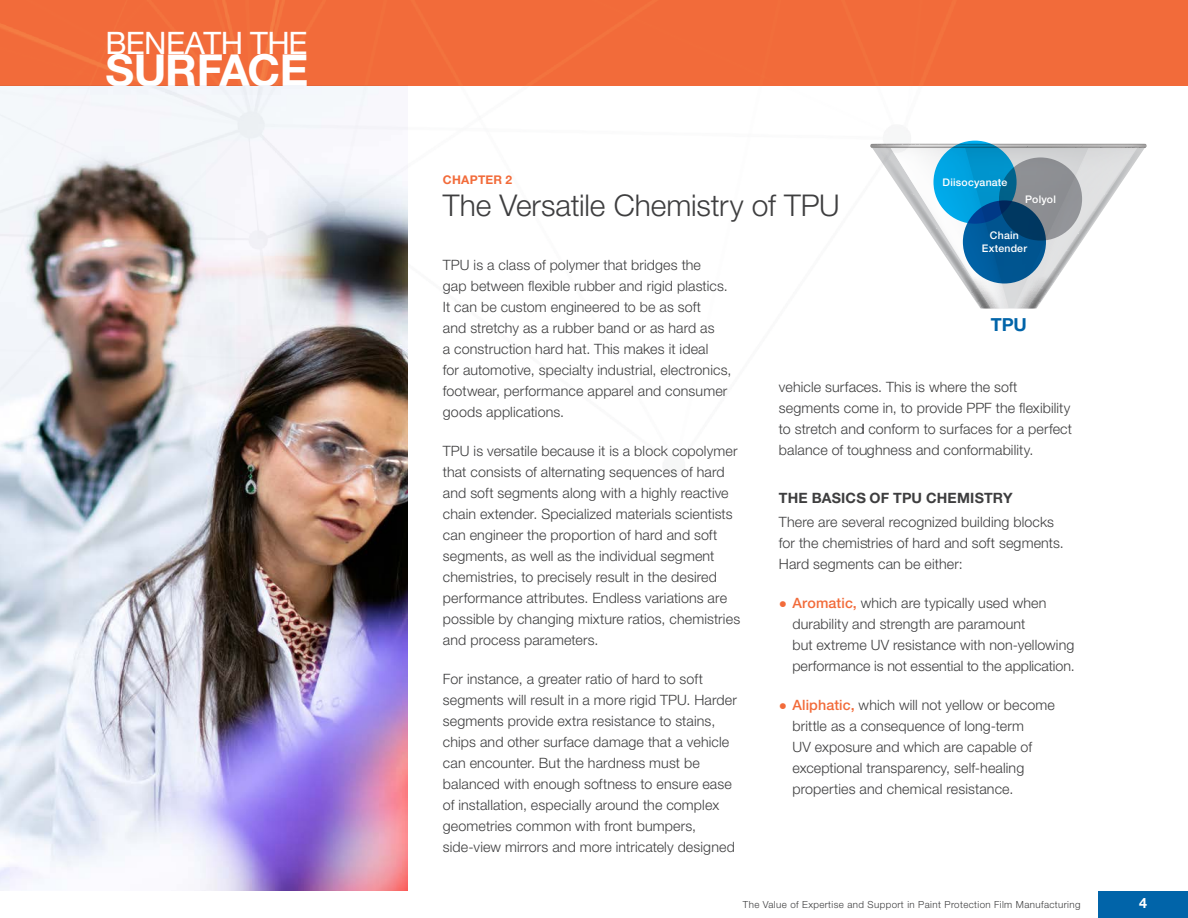
<style>
.page{position:relative;width:1188px;height:918px;background:#fff}
.page>*{position:absolute;margin:0;border:0;box-sizing:border-box;transform-origin:0 0}
.t1{font:700 44.1px "Helvetica Neue LT Pro";letter-spacing:-.02em;color:#fff}
.t2{font:31.05px "Helvetica Neue LT Pro";letter-spacing:-.015em;color:#fff}
.Chapter_Title{font:300 30px "Helvetica Neue LT Pro";letter-spacing:-.005em;color:#3e3e3f}
.t3{font:700 18px "Helvetica Neue LT Pro";color:#0164a9}
.Body_Copy{font:300 14.25px/21px "Helvetica Neue LT Pro";letter-spacing:.01em;color:#3e3e3f}
.Headline{font:700 14.25px "Helvetica Neue LT Pro";letter-spacing:.015em;color:#3e3e3f}
.t4{font:700 14.25px "Helvetica Neue LT Pro";color:#fff}
.Chapter_Number{font:700 12px "Helvetica Neue LT Pro";letter-spacing:.025em;color:#f26b3a}
.t5{font:500 10.5px/13.5px "Helvetica Neue LT Pro";letter-spacing:.02em;color:#fff;text-align:center}
.t6{font:300 9.75px "Helvetica Neue LT Pro";letter-spacing:.04em;color:#3e3e3f}
.s1{font-size:16.5px;color:#f26b3a}
.s2{font-weight:500;color:#f26b3a}
</style>
<div class="page">
<div style="left:0;top:0;width:1188px;height:86px;background:#f26b3a"></div>
<div style="left:1098px;top:891px;width:90px;height:27px;background:#0164a9"></div>
<img style="left:0;top:85px;width:408px;height:806px">
<svg style="left:870px;top:144px;width:277px;height:165px"></svg>
<svg style="left:933px;top:141px;width:84px;height:83px;background:#029cd7"></svg>
<svg style="left:999px;top:157px;width:83px;height:84px;background:#818c93"></svg>
<svg style="left:963px;top:200px;width:83px;height:84px;background:#02508a"></svg>
<h2 class="t2" style="left:106px;top:25px;width:203px">BENEATH THE</h2>
<h1 class="t1" style="left:106px;top:43px;width:204px">SURFACE</h1>
<p class="Chapter_Number" style="left:443px;top:173px;width:71px">CHAPTER 2</p>
<p class="Chapter_Title" style="left:443px;top:187px;width:398px">The Versatile Chemistry of TPU</p>
<p class="t5" style="left:1025px;top:192px;width:32px">Polyol</p>
<p class="t5" style="left:982px;top:228px;width:47px">Chain<br>Extender</p>
<p class="t5" style="left:943px;top:175px;width:66px">Diisocyanate</p>
<p class="Body_Copy" style="left:443px;top:254px;width:290px">TPU is a class of polymer that bridges the<br>gap between flexible rubber and rigid plastics.<br>It can be custom engineered to be as soft<br>and stretchy as a rubber band or as hard as<br>a construction hard hat. This makes it ideal<br>for automotive, specialty industrial, electronics, footwear, performance apparel and consumer goods applications.</p>
<p class="Body_Copy" style="left:443px;top:440px;width:299px">TPU is versatile because it is a block copolymer that consists of alternating sequences of hard and soft segments along with a highly reactive chain extender. Specialized materials scientists can engineer the proportion of hard and soft segments, as well as the individual segment chemistries, to precisely result in the desired performance attributes. Endless variations are possible by changing mixture ratios, chemistries and process parameters.</p>
<p class="Body_Copy" style="left:443px;top:668px;width:296px">For instance, a greater ratio of hard to soft segments will result in a more rigid TPU. Harder segments provide extra resistance to stains, chips and other surface damage that a vehicle can encounter. But the hardness must be balanced with enough softness to ensure ease of installation, especially around the complex geometries common with front bumpers, side-view mirrors and more intricately designed</p>
<p class="t3" style="left:991px;top:314px;width:38px">TPU</p>
<p class="Body_Copy" style="left:779px;top:376px;width:295px">vehicle surfaces. This is where the soft segments come in, to provide PPF the flexibility to stretch and conform to surfaces for a perfect balance of toughness and conformability.</p>
<p class="Headline" style="left:779px;top:489px;width:235px">THE BASICS OF TPU CHEMISTRY</p>
<p class="Body_Copy" style="left:779px;top:511px;width:286px">There are several recognized building blocks for the chemistries of hard and soft segments.<br>Hard segments can be either:</p>
<p class="Body_Copy" style="left:792px;top:592px;width:284px;text-indent:-13px"><span class="s1">•</span> <span class="s2">Aromatic,</span> which are typically used when durability and strength are paramount<br>but extreme UV resistance with non-yellowing performance is not essential to the application.</p>
<p class="Body_Copy" style="left:792px;top:694px;width:264px;text-indent:-13px"><span class="s1">•</span> <span class="s2">Aliphatic,</span> which will not yellow or become brittle as a consequence of long-term<br>UV exposure and which are capable of exceptional transparency, self-healing properties and chemical resistance.</p>
<p class="t6" style="left:743px;top:899px;width:339px">The Value of Expertise and Support in Paint Protection Film Manufacturing</p>
<p class="t4" style="left:1139px;top:894px;width:9px">4</p>
</div>
